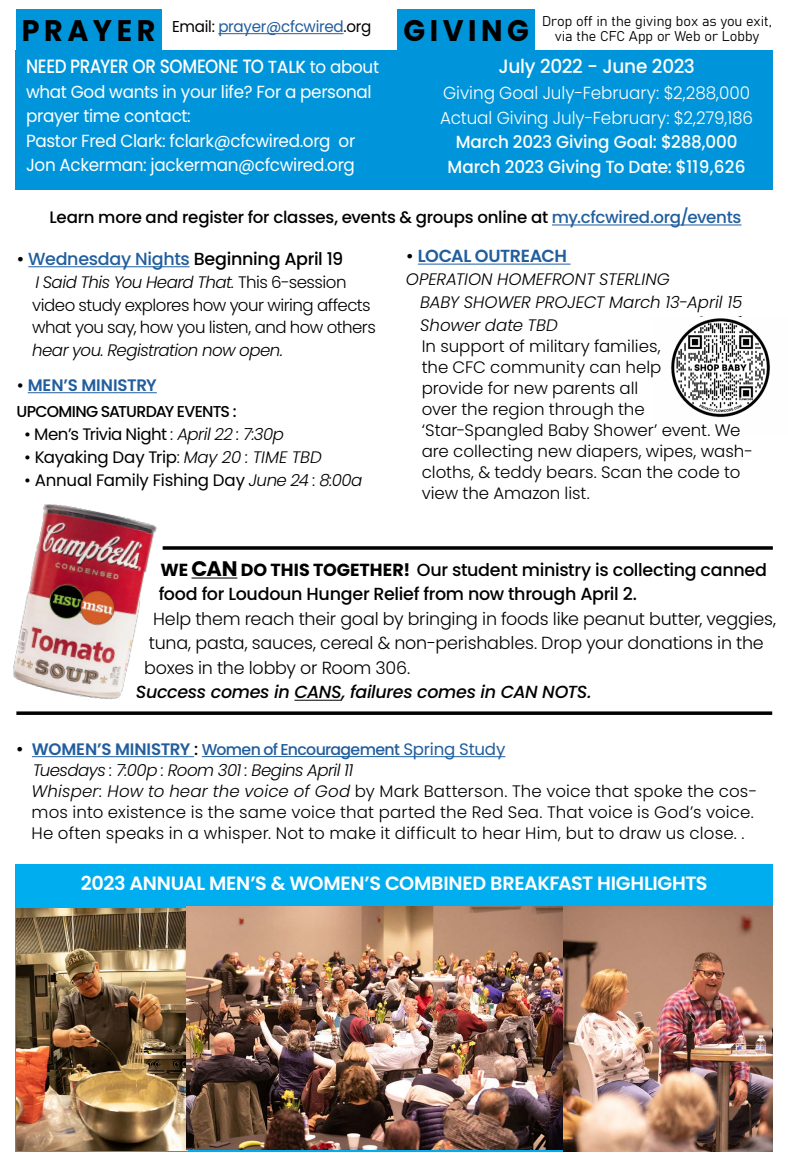
<style>
.page{position:relative;width:788px;height:1166px;background:#fff}
.page>*{position:absolute;margin:0;border:0;box-sizing:border-box;transform-origin:0 0}
.t1{font:700 29.75px "Poppins";letter-spacing:.16em;color:#000;scale:.96 1}
.t2{font:600 19.25px "Poppins";letter-spacing:-.015em;color:#fff}
.t3{font:500 19.25px "Poppins";letter-spacing:-.025em;color:#fff;scale:.87 1}
.t4{font:500 19.25px "Poppins";letter-spacing:-.025em;color:#fff;scale:.96 1}
.t5{font:300 17.5px/24.5px "Poppins";letter-spacing:-.01em;color:#000}
.t6{font:500 17.5px/24.5px "Poppins";letter-spacing:-.015em;color:#000}
.t7{font:17.5px/24.5px "Poppins";letter-spacing:-.02em;color:#fff;scale:.96 1}
.t8{font:300 17.5px/24.5px "Poppins";color:#fff;scale:.96 1}
.t9{font:500 17.5px/24.5px "Poppins";letter-spacing:-.01em;color:#fff;text-align:center;scale:.96 1}
.t10{font:italic 500 17.5px "Poppins";letter-spacing:-.02em;color:#000}
.t11{font:600 17.5px "Poppins";letter-spacing:-.025em;color:#215e9e}
.t12{font:300 16.62px/21px "Poppins";color:#000}
.t13{font:300 16.62px/22.8px "Poppins";letter-spacing:-.03em;color:#000}
.t14{font:500 16.62px "Poppins";letter-spacing:-.015em;color:#000}
.t15{font:italic 300 16.62px/22.8px "Poppins";letter-spacing:-.01em;color:#000}
.t16{font:16.62px "Poppins";letter-spacing:-.015em;color:#000}
.t17{font:16.62px "Poppins";letter-spacing:-.035em;color:#000}
.t18{font:italic 300 16.62px "Poppins";letter-spacing:-.035em;color:#000}
.t19{font:600 16.62px "Poppins";letter-spacing:-.01em;color:#215e9e}
.t20{font:500 15.75px "Poppins";letter-spacing:-.04em;color:#215e9e}
.t21{font:15.75px "Poppins";letter-spacing:-.02em;color:#215e9e;scale:.96 1}
.t22{font:500 15.75px "Poppins";letter-spacing:-.05em;color:#000}
.t23{font:14px/15.8px "Bahnschrift";color:#000;text-align:center}
.s1{font-weight:700;font-size:29.75px;color:#000}
.s2{color:#000}
.s3{font-size:17.5px}
.s4{font-weight:400;font-size:17.5px}
.s5{color:#215e9e}
.s6{font-style:italic}
.s7{font-weight:500;color:#000}
.s8{font-weight:300;font-style:italic}
.s9{font-weight:300}
.s10{font-weight:700}
.s11{font-weight:700;font-size:21px}
.s12{font-size:17.5px;color:#000}
.s13{font-weight:600;font-size:16.62px}
.s14{font-size:16.62px;color:#000}
.s15{font-weight:400;font-size:16.62px}
</style>
<div class="page">
<div style="left:16px;top:864px;width:756px;height:287px;background:#00aeef"></div>
<hr style="left:552px;top:224px;width:189px;height:1px;background:#215e9e">
<hr style="left:28px;top:266px;width:162px;height:1px;background:#215e9e">
<hr style="left:28px;top:392px;width:129px;height:1px;background:#215e9e">
<div style="left:16px;top:9px;width:145px;height:43px;background:#0095da"></div>
<hr style="left:218px;top:33px;width:125px;height:1px;background:#215e9e">
<div style="left:16px;top:50px;width:756px;height:140px;background:#0095da"></div>
<div style="left:397px;top:9px;width:137px;height:41px;background:#0095da"></div>
<hr style="left:418px;top:264px;width:152px;height:1px;background:#215e9e">
<hr style="left:32px;top:756px;width:162px;height:1px;background:#215e9e">
<hr style="left:202px;top:756px;width:197px;height:1px;background:#215e9e">
<hr style="left:399px;top:756px;width:106px;height:1px;background:#215e9e">
<img style="left:671px;top:316px;width:99px;height:102px">
<hr style="left:191px;top:577px;width:46px;height:1px;background:#000">
<hr style="left:294px;top:699px;width:47px;height:1px;background:#000">
<img style="left:13px;top:504px;width:150px;height:195px">
<svg style="left:163px;top:546px;width:609px;height:4px;background:#1f1f1f"></svg>
<svg style="left:16px;top:711px;width:756px;height:4px;background:#1f1f1f"></svg>
<img style="left:16px;top:907px;width:547px;height:243px">
<img style="left:563px;top:907px;width:209px;height:244px">
<p class="t21" style="left:22px;top:17px;width:365px"><span class="s1">P R A Y E R</span> <span class="s2">Email:</span> prayer@cfcwired<span class="s2">.org</span></p>
<p class="t3" style="left:26px;top:55px;width:407px">NEED PRAYER OR SOMEONE TO <span class="s3">TALK</span> <span class="s4">to about</span></p>
<p class="t7" style="left:26px;top:79px;width:361px">what God wants in your life? For a personal prayer time contact:<br>Pastor Fred Clark: fclark@cfcwired.org or Jon Ackerman: jackerman@cfcwired.org</p>
<h1 class="t1" style="left:403px;top:14px;width:132px">GIVING</h1>
<p class="t23" style="left:542px;top:12px;width:231px">Drop off in the giving box as you exit, via the CFC App or Web or Lobby</p>
<p class="t4" style="left:498px;top:55px;width:206px">July 2022 - June 2023</p>
<p class="t8" style="left:440px;top:81px;width:327px">Giving Goal July-February: $2,288,000<br>Actual Giving July-February: $2,279,186</p>
<p class="t9" style="left:447px;top:130px;width:312px">March 2023 Giving Goal: $288,000<br>March 2023 Giving To Date: $119,626</p>
<p class="t14" style="left:50px;top:208px;width:693px">Learn more and register for classes, events &amp; groups online at <span class="s5">my.cfcwired.org/events</span></p>
<p class="t6" style="left:16px;top:247px;width:328px">• <span class="s5">Wednesday Nights</span> Beginning April 19</p>
<p class="t13" style="left:32px;top:271px;width:345px"><span class="s6">I Said This You Heard That.</span> This 6-session video study explores how your wiring affects what you say, how you listen, and how others</p>
<p class="t18" style="left:32px;top:340px;width:252px">hear you. Registration now open.</p>
<p class="t19" style="left:16px;top:375px;width:142px"><span class="s7">•</span> MEN’S MINISTRY</p>
<p class="t22" style="left:16px;top:403px;width:222px">UPCOMING SATURDAY EVENTS :</p>
<p class="t17" style="left:24px;top:424px;width:261px">• Men’s Trivia Night <span class="s8">: April 22 : 7:30p</span></p>
<p class="t16" style="left:24px;top:447px;width:299px">• Kayaking Day Trip<span class="s9">:</span> <span class="s8">May 20 : TIME TBD</span></p>
<p class="t16" style="left:24px;top:470px;width:339px">• Annual Family Fishing Day <span class="s8">June 24 : 8:00a</span></p>
<p class="t11" style="left:406px;top:246px;width:162px"><span class="s7">•</span> LOCAL OUTREACH</p>
<p class="t15" style="left:420px;top:268px;width:323px;text-indent:-14px">OPERATION HOMEFRONT STERLING<br>BABY SHOWER PROJECT March 13-April 15<br>Shower date TBD</p>
<p class="t12" style="left:421px;top:335px;width:333px">In support of military families,<br>the CFC community can help<br>provide for new parents all<br>over the region through the ‘Star-Spangled Baby Shower’ event. We are collecting new diapers, wipes, wash&shy;cloths, &amp; teddy bears. Scan the code to view the Amazon list.</p>
<p class="t6" style="left:159px;top:557px;width:609px"><span class="s10">WE</span> <span class="s11">CAN</span> <span class="s10">DO THIS TOGETHER!</span> Our student ministry is collecting canned food for Loudoun Hunger Relief from now through April 2.</p>
<p class="t5" style="left:144px;top:606px;width:633px;text-indent:9px">Help them reach their goal by bringing in foods like peanut butter, veggies, tuna, pasta, sauces, cereal &amp; non-perishables. Drop your donations in the boxes in the lobby or Room 306.</p>
<p class="t10" style="left:136px;top:682px;width:457px">Success comes in CANS, failures comes in CAN NOTS.</p>
<p class="t20" style="left:16px;top:740px;width:491px"><span class="s12">•</span> <span class="s13">WOMEN’S MINISTRY</span> <span class="s14">:</span> Women of Encouragement <span class="s15">Spring Study</span></p>
<p class="t12" style="left:31px;top:759px;width:727px"><span class="s6">Tuesdays : 7:00p : Room 301 : Begins April 11<br>Whisper: How to hear the voice of God</span> by Mark Batterson. The voice that spoke the cos&shy;mos into existence is the same voice that parted the Red Sea. That voice is God’s voice.<br>He often speaks in a whisper. Not to make it difficult to hear Him, but to draw us close. .</p>
<p class="t2" style="left:81px;top:872px;width:628px">2023 ANNUAL MEN’S &amp; WOMEN’S COMBINED BREAKFAST HIGHLIGHTS</p>
</div>
